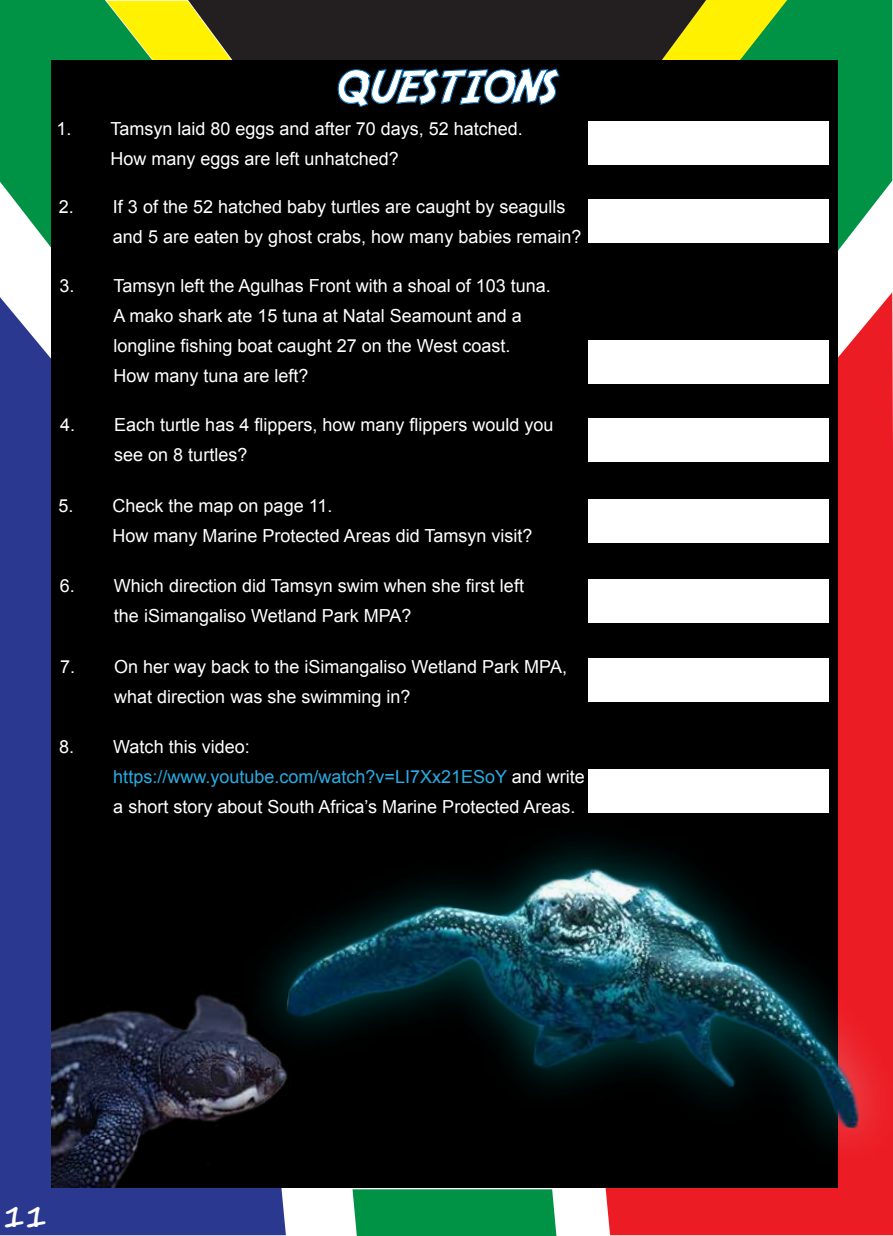
<style>
.page{position:relative;width:893px;height:1236px;background:#fff}
.page>*{position:absolute;margin:0;border:0;box-sizing:border-box;transform-origin:0 0}
.t1{font:45px "Adventure";color:#fff}
.t2{font:700 30px "Segoe Print";color:#fff}
.t3{font:18px/30px "Arial";color:#fff}
.t4{font:700 17.25px "Arial";color:#fff}
.s1{color:#29abe2}
</style>
<div class="page">
<div style="left:0;top:297px;width:286px;height:938px;background:#2b388f"></div>
<svg style="left:606px;top:292px;width:286px;height:943px;background:#dd232b"></svg>
<div style="left:352px;top:1192px;width:204px;height:44px;background:#009345"></div>
<div style="left:51px;top:60px;width:786px;height:1128px;background:#000"></div>
<svg style="left:0;top:0;width:892px;height:254px"></svg>
<div style="left:588px;top:122px;width:240px;height:43px;background:#fff"></div>
<div style="left:588px;top:200px;width:240px;height:43px;background:#fff"></div>
<div style="left:588px;top:340px;width:240px;height:44px;background:#fff"></div>
<div style="left:588px;top:418px;width:240px;height:44px;background:#fff"></div>
<div style="left:588px;top:500px;width:240px;height:43px;background:#fff"></div>
<div style="left:588px;top:579px;width:240px;height:43px;background:#fff"></div>
<div style="left:588px;top:658px;width:240px;height:44px;background:#fff"></div>
<div style="left:588px;top:770px;width:240px;height:43px;background:#fff"></div>
<img style="left:220px;top:801px;width:672px;height:391px">
<img style="left:265px;top:819px;width:627px;height:329px">
<img style="left:51px;top:989px;width:239px;height:199px">
<h1 class="t1" style="left:334px;top:56px;width:223px">QUESTIONS</h1>
<p class="t3" style="left:110px;top:114px;width:414px;text-indent:-54px">1. Tamsyn laid 80 eggs and after 70 days, 52 hatched.<br>How many eggs are left unhatched?</p>
<p class="t3" style="left:113px;top:192px;width:470px;text-indent:-54px">2. If 3 of the 52 hatched baby turtles are caught by seagulls and 5 are eaten by ghost crabs, how many babies remain?</p>
<p class="t3" style="left:113px;top:271px;width:439px;text-indent:-54px">3. Tamsyn left the Agulhas Front with a shoal of 103 tuna.<br>A mako shark ate 15 tuna at Natal Seamount and a longline fishing boat caught 27 on the West coast.<br>How many tuna are left?</p>
<p class="t3" style="left:114px;top:410px;width:441px;text-indent:-54px">4. Each turtle has 4 flippers, how many flippers would you see on 8 turtles?</p>
<p class="t3" style="left:112px;top:491px;width:421px;text-indent:-54px">5. Check the map on page 11.<br>How many Marine Protected Areas did Tamsyn visit?</p>
<p class="t3" style="left:114px;top:571px;width:411px;text-indent:-54px">6. Which direction did Tamsyn swim when she first left the iSimangaliso Wetland Park MPA?</p>
<p class="t3" style="left:114px;top:652px;width:454px;text-indent:-54px">7. On her way back to the iSimangaliso Wetland Park MPA, what direction was she swimming in?</p>
<p class="t4" style="left:375px;top:124px;width:118px">years of travel</p>
<p class="t3" style="left:113px;top:732px;width:473px;text-indent:-54px">8. Watch this video: <span class="s1">https://www.youtube.com/watch?v=LI7Xx21ESoY</span> and write a short story about South Africa’s Marine Protected Areas.</p>
<h2 class="t2" style="left:3px;top:1189px;width:45px">11</h2>
</div>
